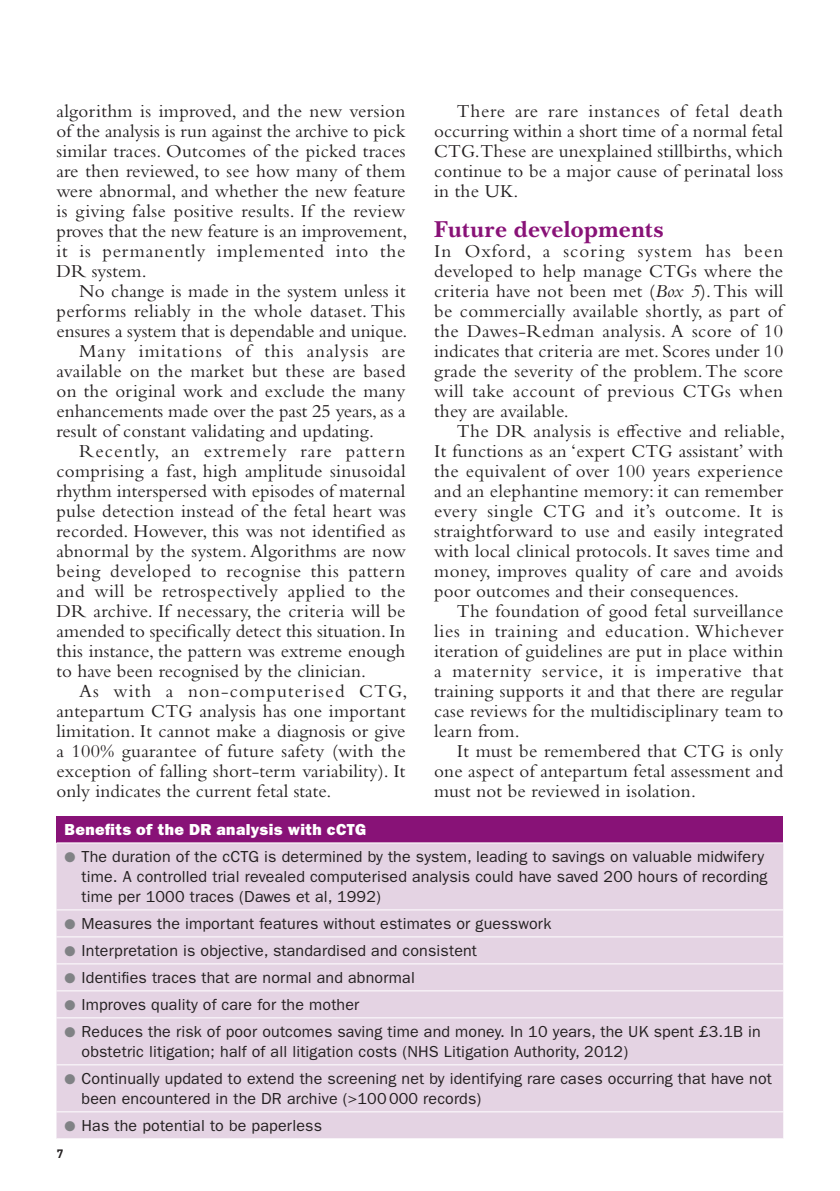
<style>
.page{position:relative;width:840px;height:1191px;background:#fff}
.page>*{position:absolute;margin:0;border:0;box-sizing:border-box;transform-origin:0 0}
.BJM_head_A{font:700 24px "New Baskerville Std";letter-spacing:.01em;color:#881277}
.BJM_body_text{font:19px/20px "Bembo Std";letter-spacing:.01em;color:#231f20;text-align:justify}
.BJM_body_text_no_ind{font:19px/20px "Bembo Std";letter-spacing:.025em;color:#231f20;text-align:justify}
.t1{font:16px/20px "ITC Franklin Gothic Std";letter-spacing:.01em;color:#231f20}
.BJM_table_title{font:16px "ITC Franklin Gothic Std Hvy";letter-spacing:.025em;color:#fff}
.t2{font:700 12px "DIN";color:#231f20}
.s1{color:#808285}
.s2{font-style:italic}
</style>
<div class="page">
<div style="left:56px;top:816px;width:726px;height:27px;background:#881277"></div>
<div style="left:56px;top:843px;width:726px;height:295px;background:#e4d3e3"></div>
<hr style="left:56px;top:842px;width:726px;height:1px;background:#fff">
<hr style="left:56px;top:909px;width:726px;height:1px;background:#fff">
<hr style="left:56px;top:936px;width:726px;height:1px;background:#fff">
<hr style="left:56px;top:963px;width:726px;height:1px;background:#fff">
<hr style="left:56px;top:990px;width:726px;height:1px;background:#fff">
<hr style="left:56px;top:1017px;width:726px;height:1px;background:#fff">
<hr style="left:56px;top:1064px;width:726px;height:1px;background:#fff">
<hr style="left:56px;top:1111px;width:726px;height:1px;background:#fff">
<p class="BJM_body_text" style="left:56px;top:100px;width:352px">algorithm is improved, and the new version of the analysis is run against the archive to pick similar traces. Outcomes of the picked traces are then reviewed, to see how many of them were abnormal, and whether the new feature is giving false positive results. If the review proves that the new feature is an improvement, it is permanently implemented into the DR system.</p>
<p class="BJM_body_text" style="left:56px;top:280px;width:352px;text-indent:23px">No change is made in the system unless it performs reliably in the whole dataset. This ensures a system that is dependable and unique.</p>
<p class="BJM_body_text" style="left:56px;top:340px;width:350px;text-indent:23px">Many imitations of this analysis are available on the market but these are based on the original work and exclude the many enhancements made over the past 25 years, as a result of constant validating and updating.</p>
<p class="BJM_body_text" style="left:56px;top:440px;width:350px;text-indent:23px">Recently, an extremely rare pattern comprising a fast, high amplitude sinusoidal rhythm interspersed with episodes of maternal pulse detection instead of the fetal heart was recorded. However, this was not identified as abnormal by the system. Algorithms are now being developed to recognise this pattern and will be retrospectively applied to the DR archive. If necessary, the criteria will be amended to specifically detect this situation. In this instance, the pattern was extreme enough to have been recognised by the clinician.</p>
<p class="BJM_body_text" style="left:56px;top:680px;width:352px;text-indent:23px">As with a non-computerised CTG, antepartum CTG analysis has one important limitation. It cannot make a diagnosis or give a 100% guarantee of future safety (with the exception of falling short-term variability). It only indicates the current fetal state.</p>
<p class="BJM_table_title" style="left:64px;top:820px;width:303px">Benefits of the DR analysis with cCTG</p>
<p class="t1" style="left:81px;top:846px;width:687px;text-indent:-17px"><span class="s1">●</span> The duration of the cCTG is determined by the system, leading to savings on valuable midwifery time. A controlled trial revealed computerised analysis could have saved 200 hours of recording time per 1000 traces (Dawes et al, 1992)</p>
<p class="t1" style="left:64px;top:913px;width:488px"><span class="s1">●</span> Measures the important features without estimates or guesswork</p>
<p class="t1" style="left:64px;top:940px;width:414px"><span class="s1">●</span> Interpretation is objective, standardised and consistent</p>
<p class="t1" style="left:64px;top:967px;width:351px"><span class="s1">●</span> Identifies traces that are normal and abnormal</p>
<p class="t1" style="left:64px;top:994px;width:296px"><span class="s1">●</span> Improves quality of care for the mother</p>
<p class="t1" style="left:81px;top:1021px;width:680px;text-indent:-17px"><span class="s1">●</span> Reduces the risk of poor outcomes saving time and money. In 10 years, the UK spent £3.1B in obstetric litigation; half of all litigation costs (NHS Litigation Authority, 2012)</p>
<p class="t1" style="left:81px;top:1068px;width:691px;text-indent:-17px"><span class="s1">●</span> Continually updated to extend the screening net by identifying rare cases occurring that have not been encountered in the DR archive (&gt;100000 records)</p>
<p class="t1" style="left:64px;top:1115px;width:259px"><span class="s1">●</span> Has the potential to be paperless</p>
<p class="BJM_body_text" style="left:434px;top:100px;width:350px;text-indent:23px">There are rare instances of fetal death occurring within a short time of a normal fetal CTG. These are unexplained stillbirths, which continue to be a major cause of perinatal loss in the UK.</p>
<p class="BJM_head_A" style="left:434px;top:215px;width:230px">Future developments</p>
<p class="BJM_body_text_no_ind" style="left:434px;top:240px;width:350px">In Oxford, a scoring system has been developed to help manage CTGs where the criteria have not been met (<span class="s2">Box 5</span>). This will be commercially available shortly, as part of the Dawes-Redman analysis. A score of 10 indicates that criteria are met. Scores under 10 grade the severity of the problem. The score will take account of previous CTGs when they are available.</p>
<p class="BJM_body_text" style="left:434px;top:420px;width:352px;text-indent:23px">The DR analysis is effective and reliable, It functions as an ‘expert CTG assistant’ with the equivalent of over 100 years experience and an elephantine memory: it can remember every single CTG and it’s outcome. It is straightforward to use and easily integrated with local clinical protocols. It saves time and money, improves quality of care and avoids poor outcomes and their consequences.</p>
<p class="BJM_body_text" style="left:434px;top:600px;width:350px;text-indent:23px">The foundation of good fetal surveillance lies in training and education. Whichever iteration of guidelines are put in place within a maternity service, it is imperative that training supports it and that there are regular case reviews for the multidisciplinary team to learn from.</p>
<p class="BJM_body_text" style="left:434px;top:740px;width:350px;text-indent:23px">It must be remembered that CTG is only one aspect of antepartum fetal assessment and must not be reviewed in isolation.</p>
<p class="t2" style="left:57px;top:1145px;width:8px">7</p>
</div>
